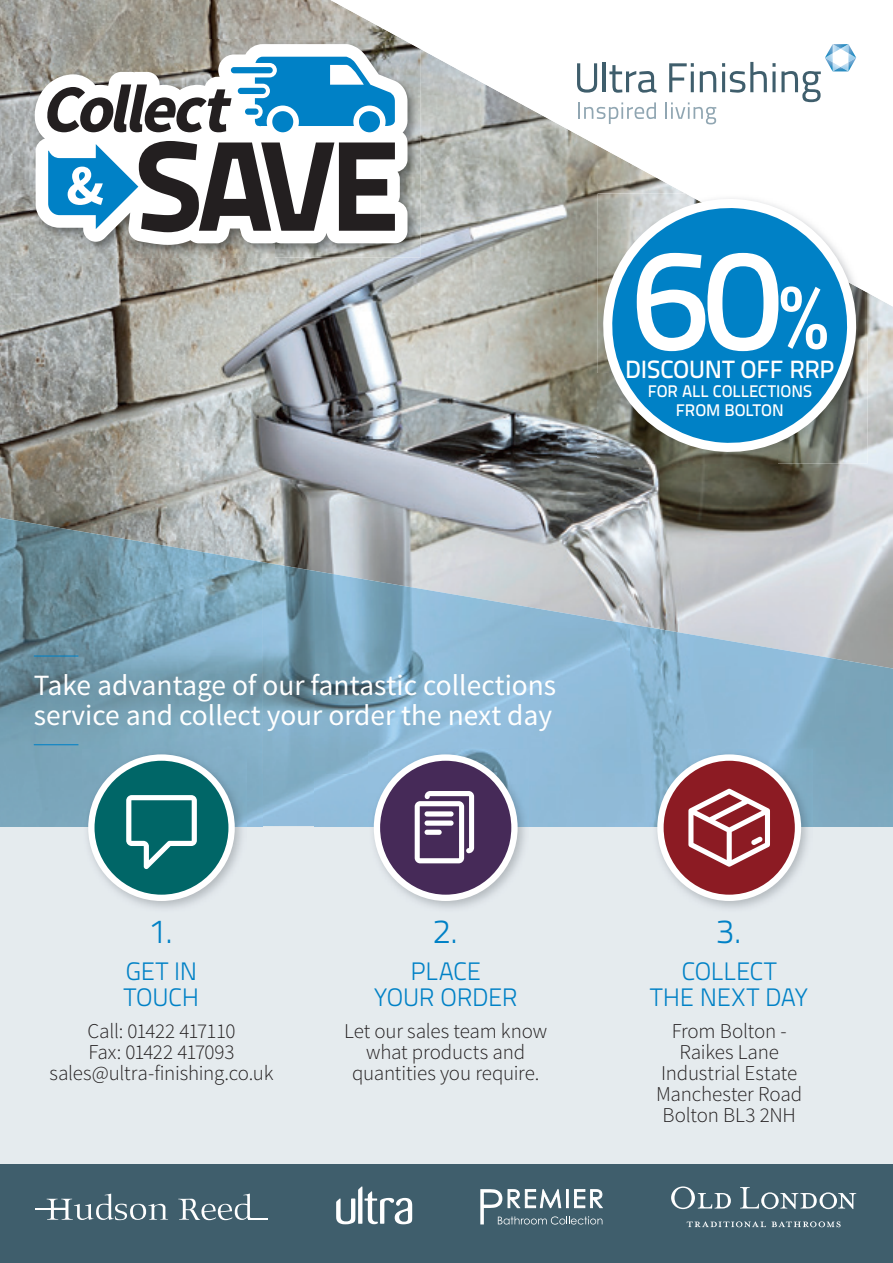
<style>
.page{position:relative;width:893px;height:1263px;background:#fff}
.page>*{position:absolute;margin:0;border:0;box-sizing:border-box;transform-origin:0 0}
.t1{font:500 144px "Titillium Text 22 L";color:#fff}
.t2{font:300 33.6px "Titillium Text 22 L";color:#0081c6}
.t3{font:29.4px/29.4px "Source Sans Pro";color:#fff}
.t4{font:300 25.2px/25.2px "Titillium Text 22 L";letter-spacing:-.015em;color:#0081c6;text-align:center}
.t5{font:500 24.9px "Titillium Text 22 L";letter-spacing:-.01em;color:#fff}
.t6{font:300 21px/21px "Source Sans Pro";letter-spacing:-.01em;color:#231f20;text-align:center}
.t7{font:500 16.8px/18.9px "Titillium Text 22 L";letter-spacing:-.005em;color:#fff;text-align:center}
.s1{font-size:90px}
</style>
<div class="page">
<div style="left:0;top:725px;width:893px;height:491px;background:#e5ebee"></div>
<img style="left:0;top:0;width:893px;height:624px">
<svg style="left:331px;top:0;width:562px;height:307px"></svg>
<img style="left:0;top:518px;width:263px;height:257px">
<img style="left:262px;top:562px;width:53px;height:264px">
<img style="left:315px;top:571px;width:315px;height:204px">
<img style="left:630px;top:624px;width:263px;height:151px">
<img style="left:598px;top:457px;width:179px;height:6px">
<img style="left:777px;top:293px;width:91px;height:170px">
<img style="left:863px;top:193px;width:5px;height:100px">
<svg style="left:596px;top:189px;width:267px;height:268px"></svg>
<svg style="left:577px;top:63px;width:20px;height:30px"></svg>
<hr style="left:603px;top:62px;width:3px;height:30px;background:#3f5e6c">
<svg style="left:609px;top:65px;width:47px;height:28px"></svg>
<svg style="left:669px;top:63px;width:25px;height:29px"></svg>
<svg style="left:700px;top:71px;width:16px;height:21px"></svg>
<svg style="left:578px;top:102px;width:78px;height:22px"></svg>
<svg style="left:665px;top:102px;width:51px;height:22px"></svg>
<svg style="left:722px;top:44px;width:134px;height:58px"></svg>
<img style="left:652px;top:749px;width:160px;height:159px">
<div style="left:660px;top:757px;width:138px;height:141px;background:#8c1b23;border-radius:50%"></div>
<div style="left:657px;top:754px;width:144px;height:147px;border:6px solid #fff;border-radius:50%"></div>
<svg style="left:688px;top:789px;width:82px;height:78px"></svg>
<img style="left:83px;top:749px;width:163px;height:159px">
<div style="left:91px;top:757px;width:141px;height:141px;background:#006667;border-radius:50%"></div>
<div style="left:88px;top:754px;width:147px;height:147px;border:6px solid #fff;border-radius:50%"></div>
<svg style="left:126px;top:795px;width:71px;height:74px"></svg>
<img style="left:368px;top:749px;width:161px;height:159px">
<div style="left:377px;top:757px;width:137px;height:141px;background:#462a58;border-radius:50%"></div>
<div style="left:374px;top:754px;width:144px;height:147px;border:6px solid #fff;border-radius:50%"></div>
<svg style="left:415px;top:791px;width:59px;height:72px"></svg>
<div style="left:425px;top:811px;width:29px;height:5px;background:#fff;border-radius:3px"></div>
<div style="left:425px;top:820px;width:29px;height:6px;background:#fff;border-radius:3px"></div>
<div style="left:425px;top:830px;width:17px;height:5px;background:#fff;border-radius:3px"></div>
<hr style="left:34px;top:655px;width:44px;height:1px;background:#0081c6">
<hr style="left:34px;top:744px;width:44px;height:1px;background:#0081c6">
<div style="left:0;top:1164px;width:893px;height:99px;background:#3f5e6c"></div>
<svg style="left:47px;top:1193px;width:121px;height:27px"></svg>
<hr style="left:35px;top:1208px;width:30px;height:1px;background:#fff">
<svg style="left:178px;top:1193px;width:90px;height:27px"></svg>
<svg style="left:336px;top:1186px;width:76px;height:38px"></svg>
<svg style="left:480px;top:1189px;width:123px;height:35px"></svg>
<svg style="left:671px;top:1186px;width:60px;height:23px"></svg>
<svg style="left:740px;top:1187px;width:116px;height:22px"></svg>
<svg style="left:687px;top:1221px;width:154px;height:6px"></svg>
<img style="left:31px;top:40px;width:389px;height:218px">
<img style="left:404px;top:40px;width:16px;height:9px">
<svg style="left:33px;top:44px;width:375px;height:201px"></svg>
<svg style="left:45px;top:84px;width:187px;height:48px"></svg>
<svg style="left:48px;top:141px;width:347px;height:91px"></svg>
<div style="left:272px;top:111px;width:21px;height:21px;background:#0081c6;border-radius:50%"></div>
<div style="left:359px;top:111px;width:21px;height:21px;background:#0081c6;border-radius:50%"></div>
<div style="left:231px;top:67px;width:42px;height:6px;background:#0081c6;border-radius:3px"></div>
<div style="left:238px;top:88px;width:28px;height:6px;background:#0081c6;border-radius:3px"></div>
<div style="left:245px;top:108px;width:14px;height:7px;background:#0081c6;border-radius:3px"></div>
<svg style="left:255px;top:57px;width:141px;height:71px"></svg>
<h1 class="t1" style="left:632px;top:190px;width:196px">60<span class="s1">%</span></h1>
<p class="t5" style="left:625px;top:351px;width:211px">DISCOUNT OFF RRP</p>
<p class="t7" style="left:648px;top:381px;width:166px">FOR ALL COLLECTIONS<br>FROM BOLTON</p>
<h3 class="t3" style="left:34px;top:671px;width:524px">Take advantage of our fantastic collections service and collect your order the next day</h3>
<h2 class="t2" style="left:150px;top:907px;width:25px">1.</h2>
<p class="t4" style="left:124px;top:957px;width:77px;text-align:left">GET IN<br>TOUCH</p>
<p class="t6" style="left:49px;top:1021px;width:225px">Call: 01422 417110<br>Fax: 01422 417093 sales@ultra-finishing.co.uk</p>
<h2 class="t2" style="left:433px;top:907px;width:27px">2.</h2>
<p class="t4" style="left:374px;top:957px;width:145px">PLACE<br>YOUR ORDER</p>
<p class="t6" style="left:344px;top:1021px;width:204px">Let our sales team know what products and quantities you require.</p>
<h2 class="t2" style="left:716px;top:907px;width:27px">3.</h2>
<p class="t4" style="left:650px;top:957px;width:159px">COLLECT<br>THE NEXT DAY</p>
<p class="t6" style="left:656px;top:1021px;width:148px">From Bolton -<br>Raikes Lane<br>Industrial Estate<br>Manchester Road<br>Bolton BL3 2NH</p>
</div>
